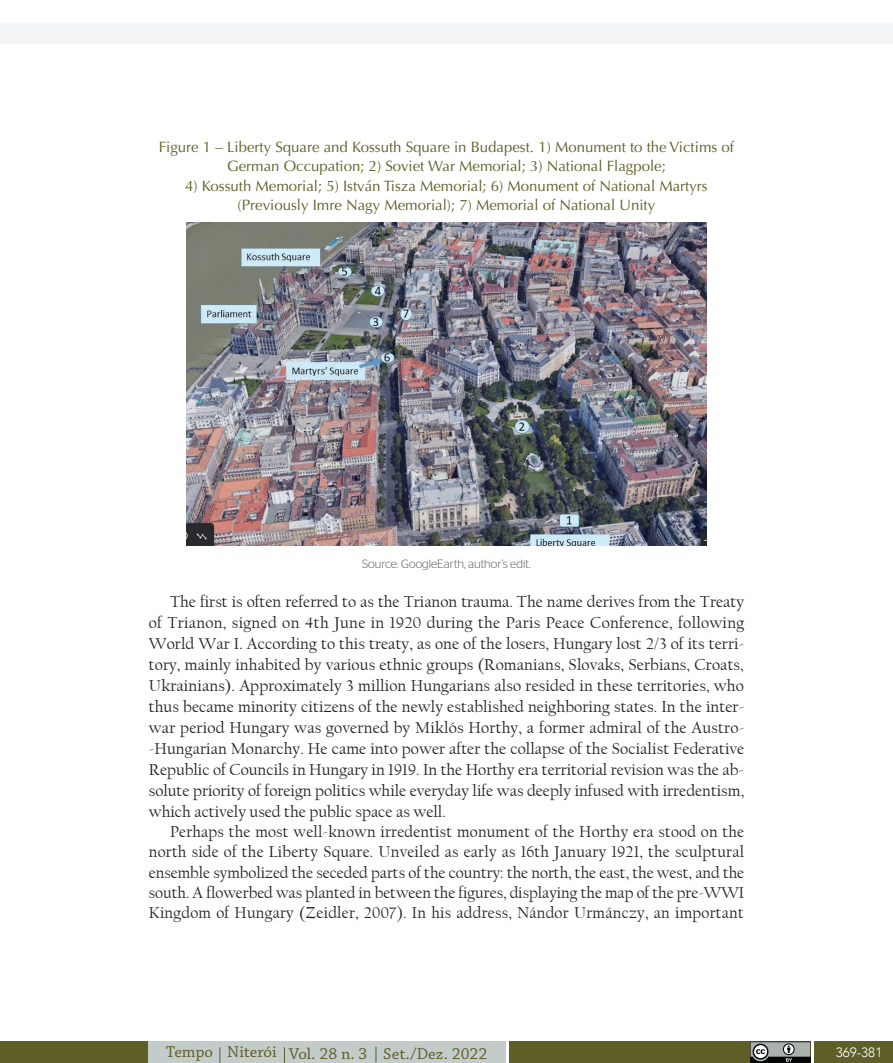
<style>
.page{position:relative;width:893px;height:1063px;background:#fff}
.page>*{position:absolute;margin:0;border:0;box-sizing:border-box;transform-origin:0 0}
.t1{font:16.5px/21px "Californian FB";letter-spacing:.01em;color:#231f20;text-align:justify}
.t2{font:16.5px "Chaparral Pro Capt";color:#5e5e27}
.t3{font:15px/19.5px "Optima";color:#5e5e27;text-align:center}
.t4{font:300 13.5px "Avenir";color:#fff}
.t5{font:300 12px "Stag Sans Round";color:#57585a}
.s1{color:#881619}
</style>
<div class="page">
<div style="left:0;top:23px;width:893px;height:20px;background:#f4f5f6"></div>
<div style="left:509px;top:1042px;width:301px;height:21px;background:#5e5e27"></div>
<div style="left:0;top:1042px;width:149px;height:21px;background:#5e5e27"></div>
<div style="left:149px;top:1042px;width:357px;height:21px;background:#c3cccb"></div>
<div style="left:814px;top:1042px;width:79px;height:21px;background:#5e5e27"></div>
<svg style="left:750px;top:1042px;width:61px;height:21px"></svg>
<svg style="left:220px;top:1047px;width:1px;height:16px"></svg>
<svg style="left:284px;top:1047px;width:1px;height:16px"></svg>
<svg style="left:376px;top:1047px;width:1px;height:15px"></svg>
<img style="left:187px;top:223px;width:519px;height:323px">
<p class="t3" style="left:159px;top:137px;width:576px">Figure 1 – Liberty Square and Kossuth Square in Budapest. 1) Monument to the Victims of<br>German Occupation; 2) Soviet War Memorial; 3) National Flagpole;</p>
<p class="t3" style="left:185px;top:176px;width:524px">4) Kossuth Memorial; 5) István Tisza Memorial; 6) Monument of National Martyrs (Previously Imre Nagy Memorial); 7) Memorial of National Unity</p>
<p class="t5" style="left:362px;top:557px;width:170px">Source: GoogleEarth, author’s edit.</p>
<p class="t1" style="left:149px;top:591px;width:597px;text-indent:21px">The first is often referred to as the Trianon trauma. The name derives from the Treaty of Trianon, signed on 4th June in 1920 during the Paris Peace Conference, following World War I. According to this treaty, as one of the losers, Hungary lost 2/3 of its terri&shy;tory, mainly inhabited by various ethnic groups (Romanians, Slovaks, Serbians, Croats, Ukrainians). Approximately 3 million Hungarians also resided in these territories, who thus became minority citizens of the newly established neighboring states. In the inter&shy;war period Hungary was governed by Miklós Horthy, a former admiral of the Austro--Hungarian Monarchy. He came into power after the collapse of the Socialist Federative Republic of Councils in Hungary in 1919. In the Horthy era territorial revision was the ab&shy;solute priority of foreign politics while everyday life was deeply infused with irredentism, which actively used the public space as well.</p>
<p class="t1" style="left:149px;top:822px;width:597px;line-height:20.2px;text-indent:21px">Perhaps the most well-known irredentist monument of the Horthy era stood on the north side of the Liberty Square. Unveiled as early as 16th January 1921, the sculptural ensemble symbolized the seceded parts of the country: the north, the east, the west, and the south. A flowerbed was planted in between the figures, displaying the map of the pre-WWI Kingdom of Hungary (Zeidler, 2007). In his address, Nándor Urmánczy, an important</p>
<p class="t2" style="left:166px;top:1042px;width:112px"><span class="s1">Tempo</span> Niterói</p>
<p class="t2" style="left:289px;top:1044px;width:80px">Vol. 28 n. 3</p>
<p class="t2" style="left:383px;top:1044px;width:106px">Set./Dez. 2022</p>
<p class="t4" style="left:836px;top:1044px;width:48px">369-381</p>
</div>
